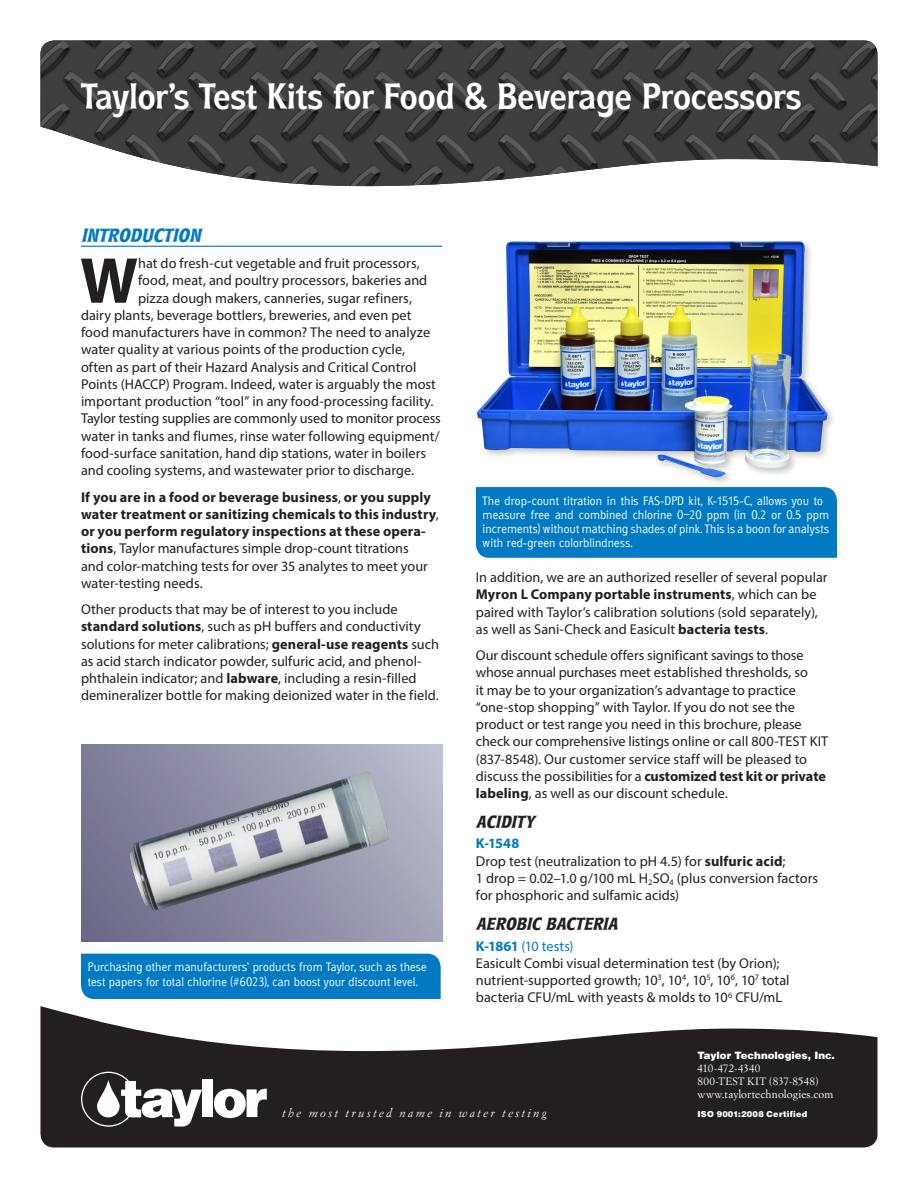
<style>
.page{position:relative;width:918px;height:1188px;background:#fff}
.page>*{position:absolute;margin:0;border:0;box-sizing:border-box;transform-origin:0 0}
.Initial_Drop_Cap{font:700 65.4px "Myriad Pro";color:#231f20}
.Heading{font:700 36px "Rynders";letter-spacing:-.01em;color:#fff}
.Subheads{font:italic 800 18.75px "Rynders";color:#007ac2}
.Subhead-Test_Type{font:italic 800 17.25px "Rynders";letter-spacing:.005em;color:#231f20}
.Body_Text{font:14.25px/17.2px "Myriad Pro";color:#231f20}
.Initial_Drop_Cap-2{font:14.25px "Myriad Pro";color:#231f20}
.Kit_Description{font:14.25px/17.2px "Myriad Pro";color:#231f20}
.Body_Text-2{font:700 14.25px/17.2px "Myriad Pro";letter-spacing:.01em;color:#231f20}
.Kit_Number{font:14.25px "Myriad Pro";color:#007ac2}
.Kit_Number-2{font:700 14.25px "Myriad Pro";color:#007ac2}
.Captions_Description{font:300 12px/14.2px "Rynders";letter-spacing:.01em;color:#fff}
.t1{font:italic 12px "Simoncini Garamond";letter-spacing:.18em;color:#fff}
.t2{font:11.25px "Simoncini Garamond";letter-spacing:.005em;color:#fff}
.t3{font:11.25px "Simoncini Garamond";letter-spacing:-.015em;color:#fff}
.t4{font:900 10.2px "Helvetica";color:#fff}
.Captions_Description-2{font:900 8.25px "Helvetica";letter-spacing:.025em;color:#fff}
.s1{font-weight:400}
.s2{font-weight:700}
.s3{font-size:10.5px}
</style>
<div class="page">
<svg style="left:40px;top:1006px;width:837px;height:142px;fill:#231f20"></svg>
<img style="left:40px;top:40px;width:838px;height:146px">
<svg style="left:81px;top:1072px;width:121px;height:55px"></svg>
<div style="left:203px;top:1079px;width:10px;height:38px;background:#fff"></div>
<svg style="left:214px;top:1088px;width:53px;height:30px"></svg>
<hr style="left:81px;top:246px;width:361px;height:1px;background:#007ac2">
<div style="left:476px;top:487px;width:361px;height:71px;background:#007ac2"></div>
<div style="left:81px;top:954px;width:360px;height:45px;background:#007ac2"></div>
<img style="left:477px;top:241px;width:350px;height:237px">
<svg style="left:81px;top:744px;width:361px;height:198px;background:#9192aa"></svg>
<img style="left:128px;top:772px;width:262px;height:139px">
<p class="Heading" style="left:81px;top:75px;width:722px">Taylor’s Test Kits for Food &amp; Beverage Processors</p>
<p class="Subheads" style="left:81px;top:225px;width:121px">INTRODUCTION</p>
<p class="Initial_Drop_Cap" style="left:80px;top:238px;width:60px">W</p>
<p class="Initial_Drop_Cap-2" style="left:138px;top:255px;width:283px">hat do fresh-cut vegetable and fruit processors,</p>
<p class="Initial_Drop_Cap-2" style="left:138px;top:272px;width:291px">food, meat, and poultry processors, bakeries and</p>
<p class="Initial_Drop_Cap-2" style="left:138px;top:289px;width:275px">pizza dough makers, canneries, sugar refiners,</p>
<p class="Initial_Drop_Cap-2" style="left:81px;top:306px;width:332px">dairy plants, beverage bottlers, breweries, and even pet</p>
<p class="Initial_Drop_Cap-2" style="left:81px;top:324px;width:351px">food manufacturers have in common? The need to analyze</p>
<p class="Initial_Drop_Cap-2" style="left:81px;top:341px;width:326px">water quality at various points of the production cycle,</p>
<p class="Initial_Drop_Cap-2" style="left:81px;top:358px;width:337px">often as part of their Hazard Analysis and Critical Control</p>
<p class="Initial_Drop_Cap-2" style="left:81px;top:375px;width:356px">Points (HACCP) Program. Indeed, water is arguably the most</p>
<p class="Initial_Drop_Cap-2" style="left:81px;top:393px;width:354px">important production “tool” in any food-processing facility.</p>
<p class="Initial_Drop_Cap-2" style="left:81px;top:410px;width:361px">Taylor testing supplies are commonly used to monitor process</p>
<p class="Initial_Drop_Cap-2" style="left:81px;top:427px;width:360px">water in tanks and flumes, rinse water following equipment/</p>
<p class="Initial_Drop_Cap-2" style="left:81px;top:444px;width:347px">food-surface sanitation, hand dip stations, water in boilers</p>
<p class="Initial_Drop_Cap-2" style="left:81px;top:462px;width:335px">and cooling systems, and wastewater prior to discharge.</p>
<p class="Body_Text-2" style="left:81px;top:488px;width:359px">If you are in a food or beverage business<span class="s1">,</span> or you supply water treatment or sanitizing chemicals to this industry<span class="s1">, </span>or you perform regulatory inspections at these opera&shy;tions<span class="s1">, Taylor manufactures simple drop-count titrations<br>and color-matching tests for over 35 analytes to meet your water-testing needs.</span></p>
<p class="Body_Text" style="left:81px;top:600px;width:360px">Other products that may be of interest to you include <span class="s2">standard solutions</span>, such as pH buffers and conductivity solutions for meter calibrations; <span class="s2">general-use reagents</span> such as acid starch indicator powder, sulfuric acid, and phenol&shy;phthalein indicator; and <span class="s2">labware</span>, including a resin-filled demineralizer bottle for making deionized water in the field.</p>
<p class="Captions_Description" style="left:88px;top:960px;width:341px">Purchasing other manufacturers’ products from Taylor, such as these test papers for total chlorine (#6023), can boost your discount level.</p>
<p class="Captions_Description" style="left:483px;top:494px;width:348px">The drop-count titration in this FAS-DPD kit, K-1515-C, allows you to measure free and combined chlorine 0–20 ppm (in 0.2 or 0.5 ppm increments) without matching shades of pink. This is a boon for analysts with red-green colorblindness.</p>
<p class="Body_Text" style="left:476px;top:568px;width:353px">In addition, we are an authorized reseller of several popular <span class="s2">Myron L Company portable instruments</span>, which can be paired with Taylor’s calibration solutions (sold separately), as well as Sani-Check and Easicult <span class="s2">bacteria tests</span>.</p>
<p class="Body_Text" style="left:476px;top:646px;width:354px">Our discount schedule offers significant savings to those whose annual purchases meet established thresholds, so<br>it may be to your organization’s advantage to practice “one-stop shopping” with Taylor. If you do not see the product or test range you need in this brochure, please check our comprehensive listings online or call 800-TEST KIT (837-8548). Our customer service staff will be pleased to discuss the possibilities for a <span class="s2">customized test kit or private labeling</span>, as well as our discount schedule.</p>
<p class="Subhead-Test_Type" style="left:476px;top:813px;width:60px">ACIDITY</p>
<p class="Kit_Number-2" style="left:476px;top:834px;width:45px">K-1548</p>
<p class="Kit_Description" style="left:476px;top:852px;width:344px">Drop test (neutralization to pH 4.5) for <span class="s2">sulfuric acid</span>;<br>1 drop = 0.02–1.0 g/100 mL H<sub>2</sub>SO<sub>4</sub> (plus conversion factors for phosphoric and sulfamic acids)</p>
<p class="Subhead-Test_Type" style="left:476px;top:915px;width:143px">AEROBIC BACTERIA</p>
<p class="Kit_Number" style="left:476px;top:937px;width:99px"><span class="s2">K-1861</span> (10 tests)</p>
<p class="Kit_Description" style="left:476px;top:954px;width:315px">Easicult Combi visual determination test (by Orion); nutrient-supported growth; 10<sup>3</sup>, 10<sup>4</sup>, 10<sup>5</sup>, 10<sup>6</sup>, 10<sup>7</sup> total bacteria CFU/mL with yeasts &amp; molds to 10<sup>6</sup> CFU/mL</p>
<p class="t1" style="left:282px;top:1106px;width:266px">the most trusted name in water testing</p>
<p class="t4" style="left:697px;top:1049px;width:139px">Taylor Technologies, Inc.</p>
<p class="t3" style="left:697px;top:1061px;width:64px">410-472-4340</p>
<p class="t2" style="left:697px;top:1074px;width:123px">800-<span class="s3">TEST KIT</span> (837-8548)</p>
<p class="t2" style="left:697px;top:1087px;width:138px">www.taylortechnologies.com</p>
<p class="Captions_Description-2" style="left:697px;top:1109px;width:111px">ISO 9001:2008 Certified</p>
</div>
